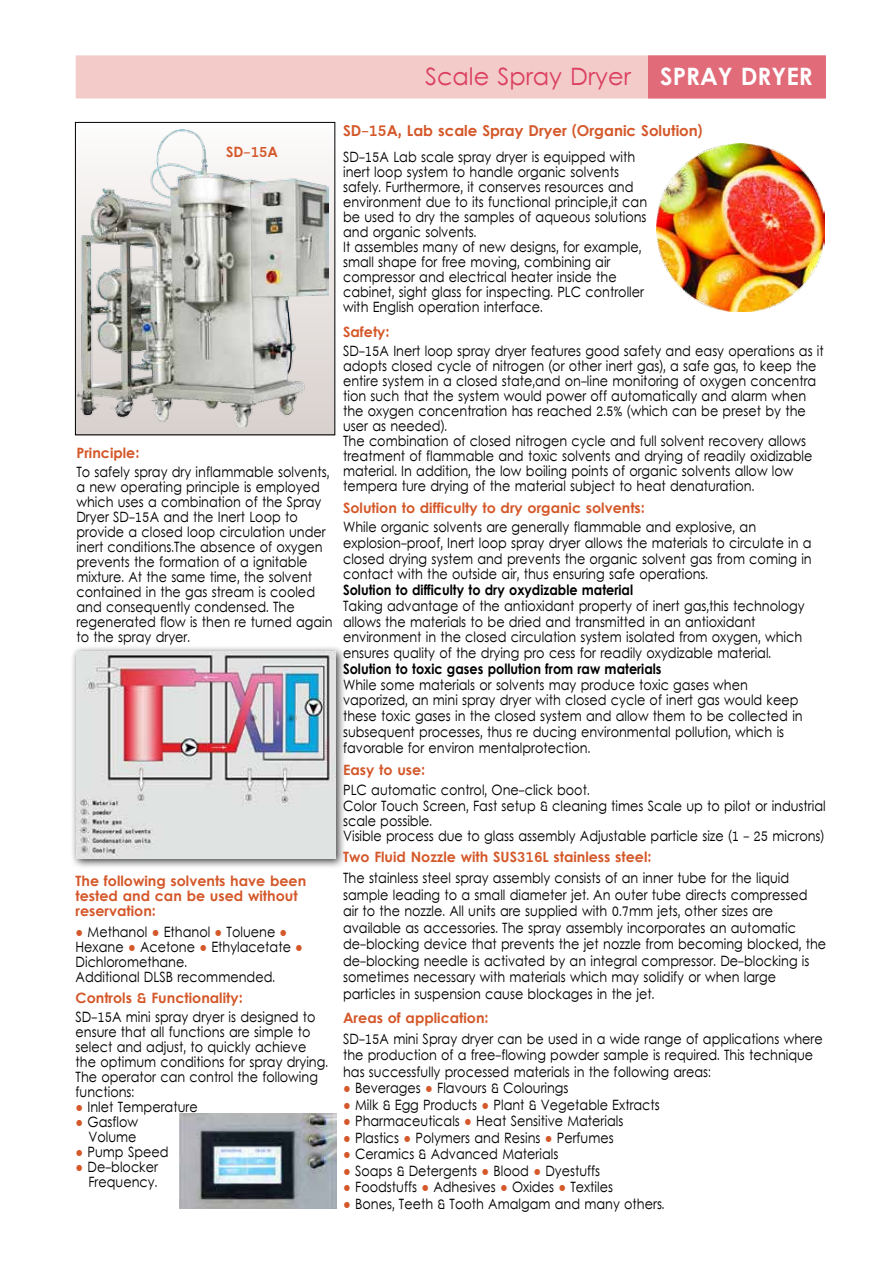
<style>
.page{position:relative;width:893px;height:1263px;background:#fff}
.page>*{position:absolute;margin:0;border:0;box-sizing:border-box;transform-origin:0 0}
.t1{font:24px "Levenim";color:#db4061}
.t2{font:24px "Levenim MT Bold";color:#fff}
.t3{font:15px "Levenim MT Bold";color:#d4582a}
.t4{font:14.25px/15px "Levenim";color:#000;scale:.9 1}
.t5{font:14.25px/15px "Levenim MT Bold";color:#d4582a}
.t6{font:14.25px "Levenim MT Bold";color:#000;scale:.9 1}
.s1{font-family:"Arial";color:#d4582a}
</style>
<div class="page">
<img style="left:179px;top:1113px;width:157px;height:96px">
<div style="left:76px;top:56px;width:750px;height:42px;background:#f3ccca"></div>
<div style="left:648px;top:56px;width:178px;height:42px;background:#e16b78"></div>
<div style="left:75px;top:122px;width:260px;height:313px;background:linear-gradient(to bottom,#fdfbfa,#d7d0cd)"></div>
<div style="left:75px;top:122px;width:260px;height:313px;border:1px solid #000"></div>
<img style="left:76px;top:130px;width:253px;height:296px">
<img style="left:656px;top:143px;width:169px;height:169px">
<div style="left:70px;top:645px;width:276px;height:224px;background:#000;opacity:.75"></div>
<img style="left:77px;top:651px;width:259px;height:208px">
<p class="t5" style="left:226px;top:145px;width:53px">SD-15A</p>
<p class="t5" style="left:76px;top:447px;width:65px">Principle:</p>
<p class="t4" style="left:76px;top:465px;width:286px">To safely spray dry inflammable solvents, a new operating principle is employed which uses a combination of the Spray Dryer SD-15A and the Inert Loop to provide a closed loop circulation under inert conditions.The absence of oxygen prevents the formation of a ignitable mixture. At the same time, the solvent contained in the gas stream is cooled and consequently condensed. The regenerated flow is then re turned again to the spray dryer.</p>
<p class="t5" style="left:76px;top:875px;width:232px">The following solvents have been tested and can be used without reservation:</p>
<p class="t4" style="left:76px;top:925px;width:254px"><span class="s1">●</span> Methanol <span class="s1">●</span> Ethanol <span class="s1">●</span> Toluene <span class="s1">●<br></span>Hexane <span class="s1">●</span> Acetone <span class="s1">●</span> Ethylacetate <span class="s1">●<br></span>Dichloromethane.<br>Additional DLSB recommended.</p>
<p class="t5" style="left:76px;top:992px;width:169px">Controls &amp; Functionality:</p>
<p class="t4" style="left:76px;top:1010px;width:282px">SD-15A mini spray dryer is designed to ensure that all functions are simple to select and adjust, to quickly achieve the optimum conditions for spray drying.<br>The operator can control the following functions:</p>
<p class="t4" style="left:76px;top:1100px;width:137px"><span class="s1">●</span> Inlet Temperature</p>
<p class="t4" style="left:76px;top:1115px;width:71px;text-align:right"><span class="s1">●</span> Gasflow<br>Volume</p>
<p class="t4" style="left:76px;top:1145px;width:105px"><span class="s1">●</span> Pump Speed</p>
<p class="t4" style="left:76px;top:1160px;width:93px;text-align:right"><span class="s1">●</span> De-blocker<br>Frequency.</p>
<h1 class="t1" style="left:425px;top:62px;width:207px">Scale Spray Dryer</h1>
<h1 class="t2" style="left:660px;top:63px;width:154px">SPRAY DRYER</h1>
<p class="t3" style="left:343px;top:121px;width:361px">SD-15A, Lab scale Spray Dryer (Organic Solution)</p>
<p class="t4" style="left:343px;top:150px;width:339px">SD-15A Lab scale spray dryer is equipped with inert loop system to handle organic solvents safely. Furthermore, it conserves resources and environment due to its functional principle,it can be used to dry the samples of aqueous solutions and organic solvents.<br>It assembles many of new designs, for example, small shape for free moving, combining air compressor and electrical heater inside the cabinet, sight glass for inspecting. PLC controller with English operation interface.</p>
<p class="t5" style="left:343px;top:325px;width:48px">Safety:</p>
<p class="t4" style="left:343px;top:344px;width:536px">SD-15A Inert loop spray dryer features good safety and easy operations as it adopts closed cycle of nitrogen (or other inert gas), a safe gas, to keep the entire system in a closed state,and on-line monitoring of oxygen concentra tion such that the system would power off automatically and alarm when the oxygen concentration has reached 2.5% (which can be preset by the user as needed).<br>The combination of closed nitrogen cycle and full solvent recovery allows treatment of flammable and toxic solvents and drying of readily oxidizable material. In addition, the low boiling points of organic solvents allow low tempera ture drying of the material subject to heat denaturation.</p>
<p class="t5" style="left:343px;top:501px;width:303px">Solution to difficulty to dry organic solvents:</p>
<p class="t4" style="left:343px;top:520px;width:522px;line-height:15.8px">While organic solvents are generally flammable and explosive, an explosion-proof, Inert loop spray dryer allows the materials to circulate in a closed drying system and prevents the organic solvent gas from coming in contact with the outside air, thus ensuring safe operations.</p>
<p class="t6" style="left:343px;top:582px;width:324px">Solution to difficulty to dry oxydizable material</p>
<p class="t4" style="left:343px;top:599px;width:514px;line-height:15.8px">Taking advantage of the antioxidant property of inert gas,this technology allows the materials to be dried and transmitted in an antioxidant environment in the closed circulation system isolated from oxygen, which ensures quality of the drying pro cess for readily oxydizable material.</p>
<p class="t6" style="left:343px;top:660px;width:355px">Solution to toxic gases pollution from raw materials</p>
<p class="t4" style="left:343px;top:678px;width:512px;line-height:15.8px">While some materials or solvents may produce toxic gases when vaporized, an mini spray dryer with closed cycle of inert gas would keep these toxic gases in the closed system and allow them to be collected in subsequent processes, thus re ducing environmental pollution, which is favorable for environ mentalprotection.</p>
<p class="t5" style="left:343px;top:763px;width:84px">Easy to use:</p>
<p class="t4" style="left:343px;top:784px;width:538px">PLC automatic control, One-click boot.<br>Color Touch Screen, Fast setup &amp; cleaning times Scale up to pilot or industrial scale possible.<br>Visible process due to glass assembly Adjustable particle size (1 - 25 microns)</p>
<p class="t5" style="left:343px;top:851px;width:310px">Two Fluid Nozzle with SUS316L stainless steel:</p>
<p class="t4" style="left:343px;top:871px;width:538px;line-height:16.5px">The stainless steel spray assembly consists of an inner tube for the liquid sample leading to a small diameter jet. An outer tube directs compressed air to the nozzle. All units are supplied with 0.7mm jets, other sizes are available as accessories. The spray assembly incorporates an automatic de-blocking device that prevents the jet nozzle from becoming blocked, the de-blocking needle is activated by an integral compressor. De-blocking is sometimes necessary with materials which may solidify or when large particles in suspension cause blockages in the jet.</p>
<p class="t5" style="left:343px;top:1011px;width:147px">Areas of application:</p>
<p class="t4" style="left:343px;top:1031px;width:534px;line-height:16.5px">SD-15A mini Spray dryer can be used in a wide range of applications where the production of a free-flowing powder sample is required. This technique has successfully processed materials in the following areas:</p>
<p class="t4" style="left:343px;top:1082px;width:252px"><span class="s1">●</span> Beverages <span class="s1">●</span> Flavours &amp; Colourings</p>
<p class="t4" style="left:343px;top:1098px;width:354px"><span class="s1">●</span> Milk &amp; Egg Products <span class="s1">●</span> Plant &amp; Vegetable Extracts</p>
<p class="t4" style="left:343px;top:1115px;width:313px"><span class="s1">●</span> Pharmaceuticals <span class="s1">●</span> Heat Sensitive Materials</p>
<p class="t4" style="left:343px;top:1131px;width:302px"><span class="s1">●</span> Plastics <span class="s1">●</span> Polymers and Resins <span class="s1">●</span> Perfumes</p>
<p class="t4" style="left:343px;top:1148px;width:241px"><span class="s1">●</span> Ceramics &amp; Advanced Materials</p>
<p class="t4" style="left:343px;top:1164px;width:287px"><span class="s1">●</span> Soaps &amp; Detergents <span class="s1">●</span> Blood <span class="s1">●</span> Dyestuffs</p>
<p class="t4" style="left:343px;top:1181px;width:301px"><span class="s1">●</span> Foodstuffs <span class="s1">●</span> Adhesives <span class="s1">●</span> Oxides <span class="s1">●</span> Textiles</p>
<p class="t4" style="left:343px;top:1197px;width:359px"><span class="s1">●</span> Bones, Teeth &amp; Tooth Amalgam and many others.</p>
</div>
